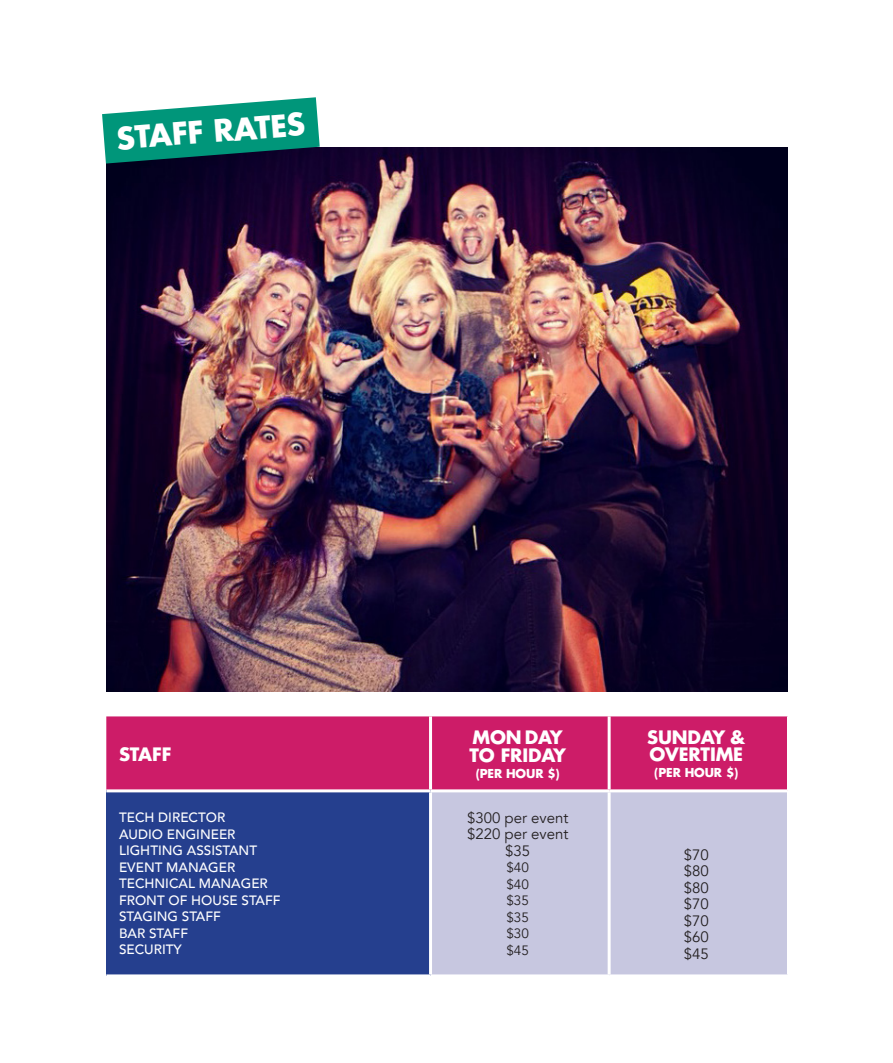
<style>
.page{position:relative;width:893px;height:1063px;background:#fff}
.page>*{position:absolute;margin:0;border:0;box-sizing:border-box;transform-origin:0 0}
.t1{font:700 30px "Futura";color:#fff}
.t2{font:700 18px/18px "Futura";letter-spacing:-.01em;color:#fff}
.t3{font:15px "Avenir";color:#231f20}
.t4{font:500 13.5px "Avenir";color:#fff}
.t5{font:13.5px "Avenir";color:#231f20}
.t6{font:700 12px "Futura";letter-spacing:-.01em;color:#fff}
</style>
<div class="page">
<div style="left:106px;top:716px;width:681px;height:73px;background:#cd1c68"></div>
<div style="left:106px;top:791px;width:325px;height:185px;background:#253f8e"></div>
<div style="left:432px;top:792px;width:355px;height:182px;background:#c7c7e0"></div>
<hr style="left:429px;top:716px;width:3px;height:73px;background:#fff">
<hr style="left:608px;top:716px;width:3px;height:73px;background:#fff">
<hr style="left:106px;top:789px;width:325px;height:3px;background:#fff">
<hr style="left:106px;top:974px;width:325px;height:3px;background:#fff">
<hr style="left:429px;top:792px;width:3px;height:182px;background:#fff">
<hr style="left:608px;top:792px;width:3px;height:182px;background:#fff">
<img style="left:106px;top:147px;width:681px;height:544px">
<svg style="left:102px;top:97px;width:218px;height:67px"></svg>
<p class="t1" style="left:115px;top:119px;width:190px;rotate:-5deg">STAFF RATES</p>
<p class="t2" style="left:119px;top:745px;width:54px">STAFF</p>
<p class="t4" style="left:119px;top:806px;width:108px">TECH DIRECTOR</p>
<p class="t4" style="left:119px;top:822px;width:118px">AUDIO ENGINEER</p>
<p class="t4" style="left:119px;top:839px;width:140px">LIGHTING ASSISTANT</p>
<p class="t4" style="left:119px;top:855px;width:118px">EVENT MANAGER</p>
<p class="t4" style="left:119px;top:872px;width:150px">TECHNICAL MANAGER</p>
<p class="t4" style="left:119px;top:888px;width:163px">FRONT OF HOUSE STAFF</p>
<p class="t4" style="left:119px;top:905px;width:103px">STAGING STAFF</p>
<p class="t4" style="left:119px;top:921px;width:71px">BAR STAFF</p>
<p class="t4" style="left:119px;top:938px;width:64px">SECURITY</p>
<p class="t2" style="left:469px;top:727px;width:98px">MON DAY<br>TO FRIDAY</p>
<p class="t6" style="left:476px;top:765px;width:86px">(PER HOUR $)</p>
<p class="t3" style="left:467px;top:809px;width:103px">$300 per event</p>
<p class="t3" style="left:467px;top:825px;width:103px">$220 per event</p>
<p class="t3" style="left:505px;top:842px;width:27px">$35</p>
<p class="t5" style="left:506px;top:860px;width:24px">$40</p>
<p class="t5" style="left:506px;top:876px;width:24px">$40</p>
<p class="t5" style="left:506px;top:893px;width:24px">$35</p>
<p class="t5" style="left:506px;top:909px;width:24px">$35</p>
<p class="t5" style="left:506px;top:926px;width:24px">$30</p>
<p class="t5" style="left:506px;top:942px;width:24px">$45</p>
<p class="t2" style="left:647px;top:729px;width:100px;line-height:16.5px">SUNDAY &amp;<br>OVERTIME</p>
<p class="t6" style="left:654px;top:765px;width:86px">(PER HOUR $)</p>
<p class="t3" style="left:684px;top:846px;width:27px">$70</p>
<p class="t3" style="left:684px;top:862px;width:27px">$80</p>
<p class="t3" style="left:684px;top:879px;width:27px">$80</p>
<p class="t3" style="left:684px;top:895px;width:27px">$70</p>
<p class="t3" style="left:684px;top:912px;width:27px">$70</p>
<p class="t3" style="left:684px;top:928px;width:27px">$60</p>
<p class="t3" style="left:684px;top:945px;width:27px">$45</p>
</div>
